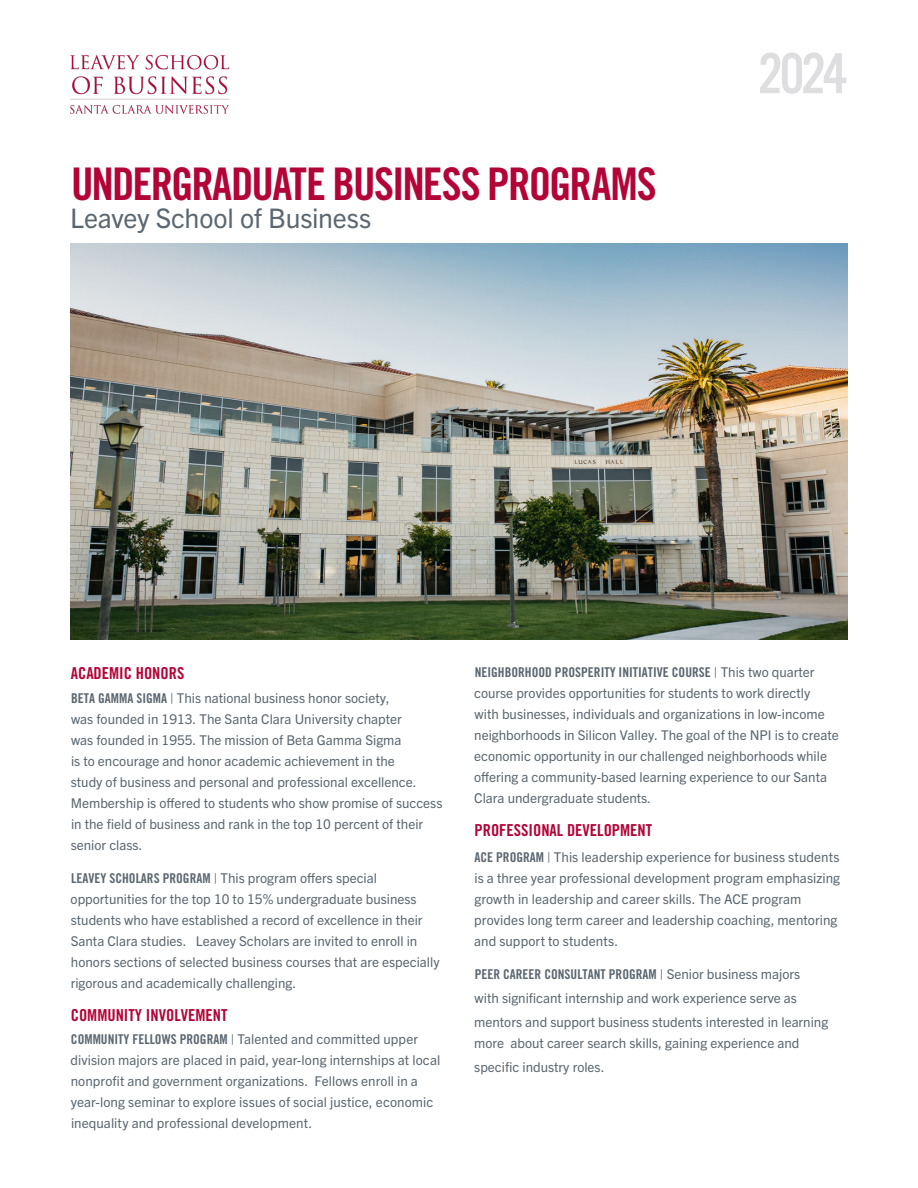
<style>
.page{position:relative;width:918px;height:1188px;background:#fff}
.page>*{position:absolute;margin:0;border:0;box-sizing:border-box;transform-origin:0 0}
.t1{font:60px "Alternate Got No 3 D";color:#dedee1}
.t2{font:45px "Trade Gothic LT Std Bd Cn 20";letter-spacing:-.04em;color:#b30437}
.Body_Intro{font:27px "Trade Gothic Next LT Pro";letter-spacing:-.01em;color:#5a6670}
.Matrix_Intro{font:16.5px "Trade Gothic LT Std Bd Cn 20";color:#b30437}
.Matrix_Intro-2{font:13.5px/21px "Trade Gothic Next LT Pro";color:#5a6670}
.t3{font:13.5px "Trade Gothic LT Std Bd Cn 20";color:#5a6670}
.s1{font-family:"Trade Gothic LT Std Bd Cn 20"}
.s2{font-family:"Trade Gothic Next LT Pro"}
</style>
<div class="page">
<img style="left:70px;top:243px;width:777px;height:396px">
<img style="left:70px;top:54px;width:160px;height:60px">
<h1 class="t2" style="left:71px;top:157px;width:587px">UNDERGRADUATE BUSINESS PROGRAMS</h1>
<p class="Body_Intro" style="left:70px;top:199px;width:303px">Leavey School of Business</p>
<p class="t1" style="left:758px;top:42px;width:91px">2024</p>
<p class="Matrix_Intro" style="left:71px;top:663px;width:115px">ACADEMIC HONORS</p>
<p class="Matrix_Intro-2" style="left:71px;top:687px;width:373px"><span class="s1">BETA GAMMA SIGMA</span> | This national business honor society,<br>was founded in 1913. The Santa Clara University chapter<br>was founded in 1955. The mission of Beta Gamma Sigma<br>is to encourage and honor academic achievement in the<br>study of business and personal and professional excellence.<br>Membership is offered to students who show promise of success in the field of business and rank in the top 10 percent of their senior class.</p>
<p class="Matrix_Intro-2" style="left:71px;top:867px;width:371px"><span class="s1">LEAVEY SCHOLARS PROGRAM</span> | This program offers special opportunities for the top 10 to 15% undergraduate business students who have established a record of excellence in their Santa Clara studies. Leavey Scholars are invited to enroll in honors sections of selected business courses that are especially rigorous and academically challenging.</p>
<p class="Matrix_Intro" style="left:71px;top:1005px;width:158px">COMMUNITY INVOLVEMENT</p>
<p class="Matrix_Intro-2" style="left:71px;top:1028px;width:371px"><span class="s1">COMMUNITY FELLOWS PROGRAM</span> | Talented and committed upper division majors are placed in paid, year-long internships at local nonprofit and government organizations. Fellows enroll in a year-long seminar to explore issues of social justice, economic inequality and professional development.</p>
<p class="t3" style="left:475px;top:664px;width:341px">NEIGHBORHOOD PROSPERITY INITIATIVE COURSE <span class="s2">| This two quarter</span></p>
<p class="Matrix_Intro-2" style="left:474px;top:682px;width:366px">course provides opportunities for students to work directly<br>with businesses, individuals and organizations in low-income neighborhoods in Silicon Valley. The goal of the NPI is to create economic opportunity in our challenged neighborhoods while offering a community-based learning experience to our Santa Clara undergraduate students.</p>
<p class="Matrix_Intro" style="left:475px;top:820px;width:179px">PROFESSIONAL DEVELOPMENT</p>
<p class="Matrix_Intro-2" style="left:474px;top:845px;width:368px"><span class="s1">ACE PROGRAM</span> | This leadership experience for business students is a three year professional development program emphasizing growth in leadership and career skills. The ACE program provides long term career and leadership coaching, mentoring and support to students.</p>
<p class="t3" style="left:475px;top:966px;width:327px">PEER CAREER CONSULTANT PROGRAM <span class="s2">| Senior business majors</span></p>
<p class="Matrix_Intro-2" style="left:474px;top:985px;width:356px;line-height:24px">with significant internship and work experience serve as mentors and support business students interested in learning</p>
<p class="Matrix_Intro-2" style="left:474px;top:1030px;width:327px;line-height:24px">more about career search skills, gaining experience and specific industry roles.</p>
</div>
